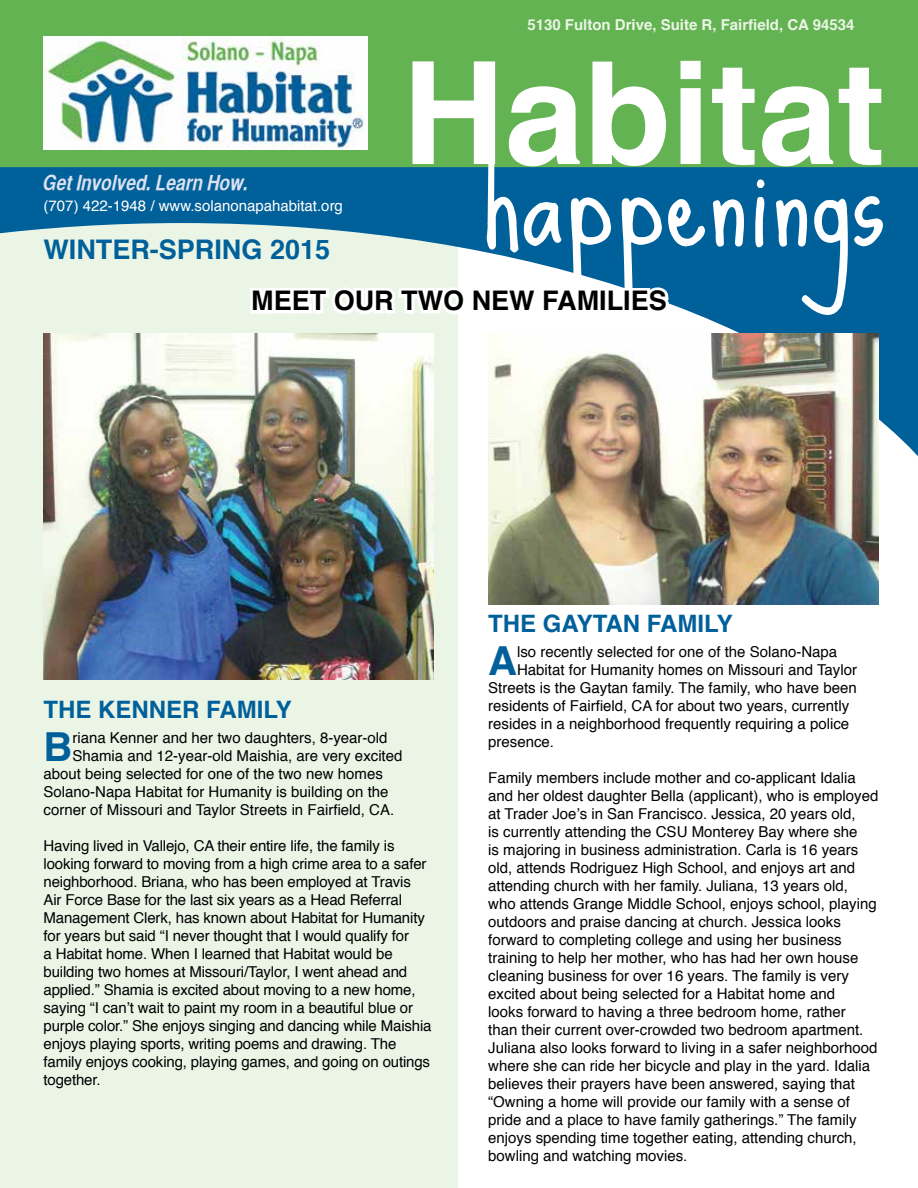
<style>
.page{position:relative;width:918px;height:1188px;background:#fff}
.page>*{position:absolute;margin:0;border:0;box-sizing:border-box;transform-origin:0 0}
.t1{font:700 142.5px "Helvetica";color:#fff}
.t2{font:118.5px "Sue Ellen Francisco";letter-spacing:.005em;color:#fff}
.t3{font:700 40.05px "Helvetica";color:#00609a}
.t4{font:700 27px "Helvetica";color:#000}
.t5{font:700 27px "Helvetica";color:#00609a}
.t6{font:700 24px "Helvetica";color:#00609a}
.t7{font:italic 21px "Helvetica CY Bold";color:#dee2f0}
.t8{font:15px/18px "Helvetica";color:#000}
.t9{font:700 15px "Helvetica";color:#ebf5e6}
.t10{font:15px "Helvetica";color:#fff}
</style>
<div class="page">
<div style="left:0;top:214px;width:457px;height:974px;background:#ebf5e6"></div>
<div style="left:0;top:0;width:918px;height:187px;background:#64b353"></div>
<svg style="left:0;top:167px;width:918px;height:314px;fill:#00609a"></svg>
<img style="left:44px;top:36px;width:324px;height:113px">
<img style="left:44px;top:334px;width:389px;height:345px">
<img style="left:488px;top:334px;width:391px;height:271px">
<svg style="left:247px;top:240px;width:427px;height:132px"></svg>
<p class="t9" style="left:527px;top:13px;width:329px">5130 Fulton Drive, Suite R, Fairfield, CA 94534</p>
<h1 class="t1" style="left:402px;top:-1px;width:484px">Habitat</h1>
<h2 class="t2" style="left:482px;top:135px;width:404px">happenings</h2>
<h3 class="t7" style="left:44px;top:170px;width:207px">Get Involved. Learn How.</h3>
<p class="t10" style="left:44px;top:195px;width:301px">(707) 422-1948 / www.solanonapahabitat.org</p>
<h3 class="t5" style="left:44px;top:228px;width:288px">WINTER-SPRING 2015</h3>
<h3 class="t4" style="left:251px;top:279px;width:417px">MEET OUR TWO NEW FAMILIES</h3>
<h3 class="t6" style="left:44px;top:690px;width:250px">THE KENNER FAMILY</h3>
<h3 class="t3" style="left:44px;top:714px;width:30px">B</h3>
<p class="t8" style="left:72px;top:729px;width:317px">riana Kenner and her two daughters, 8-year-old</p>
<p class="t8" style="left:72px;top:747px;width:332px">Shamia and 12-year-old Maishia, are very excited</p>
<p class="t8" style="left:44px;top:765px;width:341px">about being selected for one of the two new homes</p>
<p class="t8" style="left:44px;top:783px;width:347px">Solano-Napa Habitat for Humanity is building on the</p>
<p class="t8" style="left:44px;top:801px;width:352px">corner of Missouri and Taylor Streets in Fairfield, CA.</p>
<p class="t8" style="left:44px;top:837px;width:390px">Having lived in Vallejo, CA their entire life, the family is looking forward to moving from a high crime area to a safer neighborhood. Briana, who has been employed at Travis Air Force Base for the last six years as a Head Referral Management Clerk, has known about Habitat for Humanity for years but said “I never thought that I would qualify for<br>a Habitat home. When I learned that Habitat would be building two homes at Missouri/Taylor, I went ahead and applied.” Shamia is excited about moving to a new home, saying “I can’t wait to paint my room in a beautiful blue or purple color.” She enjoys singing and dancing while Maishia enjoys playing sports, writing poems and drawing. The family enjoys cooking, playing games, and going on outings together.</p>
<h3 class="t6" style="left:488px;top:604px;width:246px">THE GAYTAN FAMILY</h3>
<h3 class="t3" style="left:488px;top:629px;width:30px">A</h3>
<p class="t8" style="left:517px;top:643px;width:322px">lso recently selected for one of the Solano-Napa</p>
<p class="t8" style="left:517px;top:661px;width:341px">Habitat for Humanity homes on Missouri and Taylor</p>
<p class="t8" style="left:488px;top:679px;width:370px">Streets is the Gaytan family. The family, who have been</p>
<p class="t8" style="left:488px;top:697px;width:362px">residents of Fairfield, CA for about two years, currently</p>
<p class="t8" style="left:488px;top:715px;width:363px">resides in a neighborhood frequently requiring a police</p>
<p class="t8" style="left:488px;top:733px;width:67px">presence.</p>
<p class="t8" style="left:488px;top:769px;width:392px">Family members include mother and co-applicant Idalia and her oldest daughter Bella (applicant), who is employed at Trader Joe’s in San Francisco. Jessica, 20 years old,<br>is currently attending the CSU Monterey Bay where she<br>is majoring in business administration. Carla is 16 years old, attends Rodriguez High School, and enjoys art and attending church with her family. Juliana, 13 years old, who attends Grange Middle School, enjoys school, playing outdoors and praise dancing at church. Jessica looks forward to completing college and using her business training to help her mother, who has had her own house cleaning business for over 16 years. The family is very excited about being selected for a Habitat home and<br>looks forward to having a three bedroom home, rather than their current over-crowded two bedroom apartment.<br>Juliana also looks forward to living in a safer neighborhood where she can ride her bicycle and play in the yard. Idalia believes their prayers have been answered, saying that “Owning a home will provide our family with a sense of pride and a place to have family gatherings.” The family enjoys spending time together eating, attending church, bowling and watching movies.</p>
</div>
